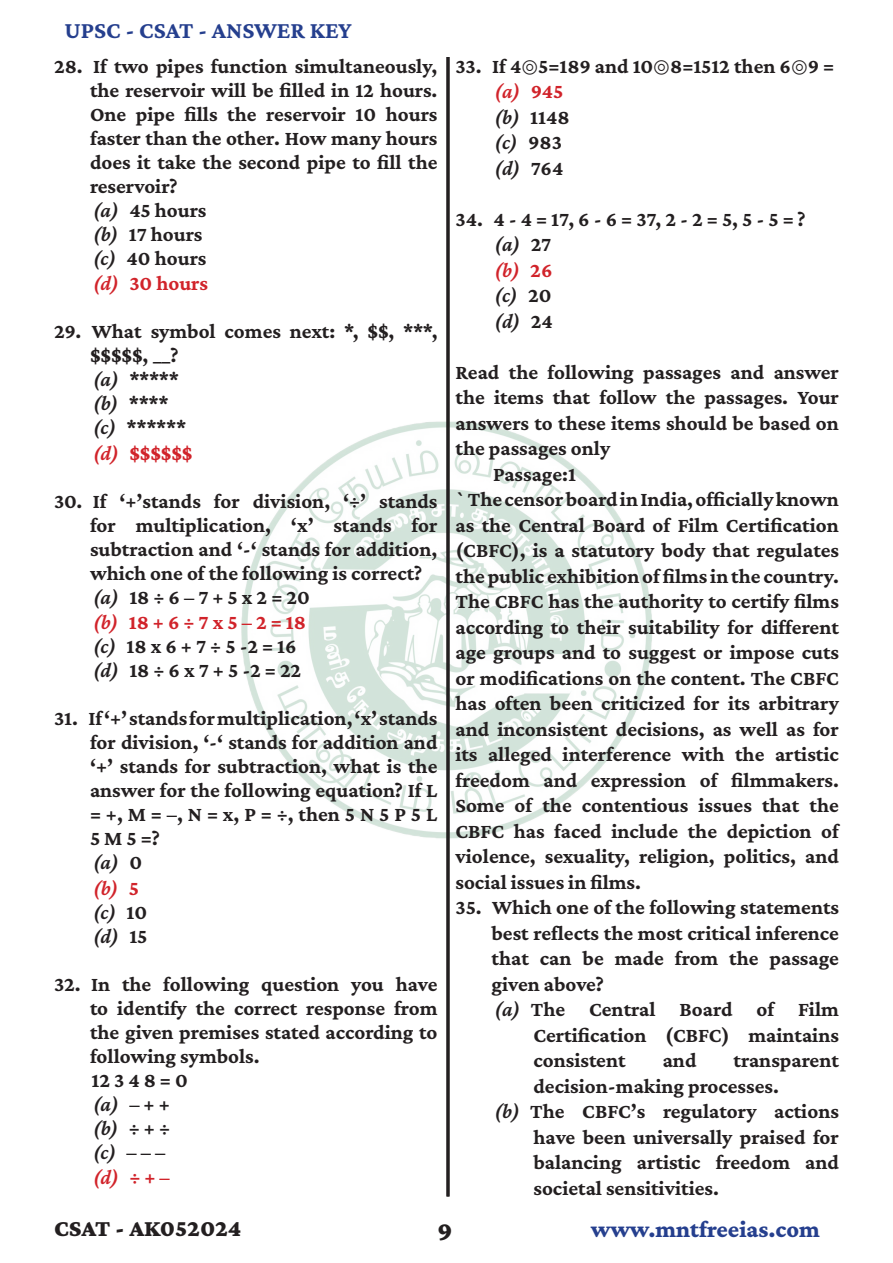
<style>
.page{position:relative;width:893px;height:1263px;background:#fff}
.page>*{position:absolute;margin:0;border:0;box-sizing:border-box;transform-origin:0 0}
.t1{font:900 27px "Crimson Pro";color:#231f20}
.t2{font:700 24px "Crimson Pro";color:#253f8e}
.t3{font:800 24px "Crimson Pro";color:#253f8e}
.t4{font:900 24px "Crimson Pro";color:#231f20}
.Bold_-_Full_Just{font:700 21px/25.5px "Crimson Pro";color:#231f20;text-align:justify}
.t5{font:italic 600 21px "Crimson Pro";color:#231f20}
.t6{font:700 21px "Crimson Pro";color:#d1232a}
.t7{font:italic 600 21px "Crimson Pro";color:#d1232a}
.BOLD{font:700 21px "Crimson Pro";color:#231f20}
.s1{font-weight:600;font-style:italic}
.s2{font-weight:700;font-style:normal}
.s3{font-family:"Arial Unicode MS";font-weight:400}
</style>
<div class="page">
<img style="left:241px;top:416px;width:411px;height:427px">
<hr style="left:446px;top:57px;width:3px;height:1139px;background:#231f20">
<p class="t2" style="left:64px;top:15px;width:289px">UPSC - CSAT - ANSWER KEY</p>
<p class="Bold_-_Full_Just" style="left:90px;top:54px;width:349px;line-height:24px;text-indent:-36px">28. If two pipes function simultaneously, the reservoir will be filled in 12 hours.<br>One pipe fills the reservoir 10 hours faster than the other. How many hours does it take the second pipe to fill the reservoir?</p>
<p class="Bold_-_Full_Just" style="left:93px;top:197px;width:115px"><span class="s1">(a)</span> 45 hours</p>
<p class="Bold_-_Full_Just" style="left:93px;top:221px;width:111px"><span class="s1">(b)</span> 17 hours</p>
<p class="Bold_-_Full_Just" style="left:93px;top:245px;width:115px"><span class="s1">(c)</span> 40 hours</p>
<p class="t6" style="left:93px;top:270px;width:117px"><span class="s1">(d)</span> 30 hours</p>
<p class="Bold_-_Full_Just" style="left:90px;top:319px;width:349px;line-height:24px;text-indent:-36px">29. What symbol comes next: *, $$, ***, $$$$$, __?</p>
<p class="Bold_-_Full_Just" style="left:93px;top:366px;width:88px"><span class="s1">(a)</span> *****</p>
<p class="Bold_-_Full_Just" style="left:93px;top:390px;width:77px"><span class="s1">(b)</span> ****</p>
<p class="Bold_-_Full_Just" style="left:93px;top:414px;width:95px"><span class="s1">(c)</span> ******</p>
<p class="t6" style="left:93px;top:440px;width:101px"><span class="s1">(d)</span> $$$$$$</p>
<p class="Bold_-_Full_Just" style="left:90px;top:489px;width:349px;line-height:24px;text-indent:-36px">30. If ‘+’stands for division, ‘÷’ stands for multiplication, ‘x’ stands for subtraction and ‘-‘ stands for addition, which one of the following is correct?</p>
<p class="Bold_-_Full_Just" style="left:93px;top:584px;width:218px"><span class="s1">(a)</span> 18 ÷ 6 – 7 + 5 x 2 = 20</p>
<p class="t6" style="left:93px;top:609px;width:215px"><span class="s1">(b)</span> 18 + 6 ÷ 7 x 5 – 2 = 18</p>
<p class="Bold_-_Full_Just" style="left:93px;top:633px;width:205px"><span class="s1">(c)</span> 18 x 6 + 7 ÷ 5 -2 = 16</p>
<p class="Bold_-_Full_Just" style="left:93px;top:657px;width:210px"><span class="s1">(d)</span> 18 ÷ 6 x 7 + 5 -2 = 22</p>
<p class="Bold_-_Full_Just" style="left:90px;top:706px;width:349px;line-height:24px;text-indent:-36px">31. If ‘+’ stands for multiplication, ‘x’ stands for division, ‘-‘ stands for addition and ‘+’ stands for subtraction, what is the answer for the following equation? If L = +, M = –, N = x, P = ÷, then 5 N 5 P 5 L 5 M 5 =?</p>
<p class="t5" style="left:93px;top:849px;width:51px">(a) <span class="s2">0</span></p>
<p class="t7" style="left:93px;top:875px;width:48px">(b) <span class="s2">5</span></p>
<p class="t5" style="left:93px;top:899px;width:56px">(c) <span class="s2">10</span></p>
<p class="t5" style="left:93px;top:923px;width:56px">(d) <span class="s2">15</span></p>
<p class="Bold_-_Full_Just" style="left:90px;top:972px;width:349px;line-height:24px;text-indent:-36px">32. In the following question you have to identify the correct response from the given premises stated according to following symbols.</p>
<p class="BOLD" style="left:92px;top:1067px;width:98px">12 3 4 8 = 0</p>
<p class="t5" style="left:93px;top:1091px;width:78px">(a) <span class="s2">– + +</span></p>
<p class="t5" style="left:93px;top:1115px;width:79px">(b) <span class="s2">÷ + ÷</span></p>
<p class="t5" style="left:93px;top:1139px;width:74px">(c) <span class="s2">– – –</span></p>
<p class="t7" style="left:93px;top:1164px;width:78px">(d) <span class="s2">÷ + –</span></p>
<p class="Bold_-_Full_Just" style="left:455px;top:53px;width:380px">33. If 4<span class="s3">⊚</span>5=189 and 10<span class="s3">⊚</span>8=1512 then 6<span class="s3">⊚</span>9 =</p>
<p class="t7" style="left:494px;top:78px;width:70px">(a) <span class="s2">945</span></p>
<p class="Bold_-_Full_Just" style="left:494px;top:104px;width:77px"><span class="s1">(b)</span> 1148</p>
<p class="t5" style="left:494px;top:129px;width:69px">(c) <span class="s2">983</span></p>
<p class="t5" style="left:494px;top:155px;width:70px">(d) <span class="s2">764</span></p>
<p class="Bold_-_Full_Just" style="left:455px;top:206px;width:352px">34. 4 - 4 = 17, 6 - 6 = 37, 2 - 2 = 5, 5 - 5 = ?</p>
<p class="t5" style="left:494px;top:231px;width:58px">(a) <span class="s2">27</span></p>
<p class="t7" style="left:494px;top:257px;width:59px">(b) <span class="s2">26</span></p>
<p class="t5" style="left:494px;top:282px;width:59px">(c) <span class="s2">20</span></p>
<p class="t5" style="left:494px;top:308px;width:60px">(d) <span class="s2">24</span></p>
<p class="Bold_-_Full_Just" style="left:455px;top:359px;width:385px">Read the following passages and answer the items that follow the passages. Your answers to these items should be based on the passages only</p>
<p class="BOLD" style="left:493px;top:461px;width:84px">Passage:1</p>
<p class="Bold_-_Full_Just" style="left:455px;top:486px;width:385px">`The censor board in India, officially known as the Central Board of Film Certification (CBFC), is a statutory body that regulates the public exhibition of films in the country.<br>The CBFC has the authority to certify films according to their suitability for different age groups and to suggest or impose cuts or modifications on the content. The CBFC has often been criticized for its arbitrary and inconsistent decisions, as well as for its alleged interference with the artistic freedom and expression of filmmakers.<br>Some of the contentious issues that the CBFC has faced include the depiction of violence, sexuality, religion, politics, and social issues in films.</p>
<p class="Bold_-_Full_Just" style="left:491px;top:894px;width:349px;text-indent:-36px">35. Which one of the following statements best reflects the most critical inference that can be made from the passage given above?</p>
<p class="Bold_-_Full_Just" style="left:533px;top:996px;width:307px;text-indent:-39px"><span class="s1">(a)</span> The Central Board of Film Certification (CBFC) maintains consistent</p>
<p class="Bold_-_Full_Just" style="left:663px;top:1047px;width:35px">and</p>
<p class="Bold_-_Full_Just" style="left:533px;top:1047px;width:307px;text-indent:200px">transparent decision-making processes.</p>
<p class="Bold_-_Full_Just" style="left:533px;top:1098px;width:307px;text-indent:-39px"><span class="s1">(b)</span> The CBFC’s regulatory actions have been universally praised for balancing artistic freedom and societal sensitivities.</p>
<p class="t4" style="left:54px;top:1213px;width:189px">CSAT - AK052024</p>
<p class="t1" style="left:437px;top:1214px;width:17px">9</p>
<p class="t3" style="left:591px;top:1214px;width:231px">www.mntfreeias.com</p>
</div>
